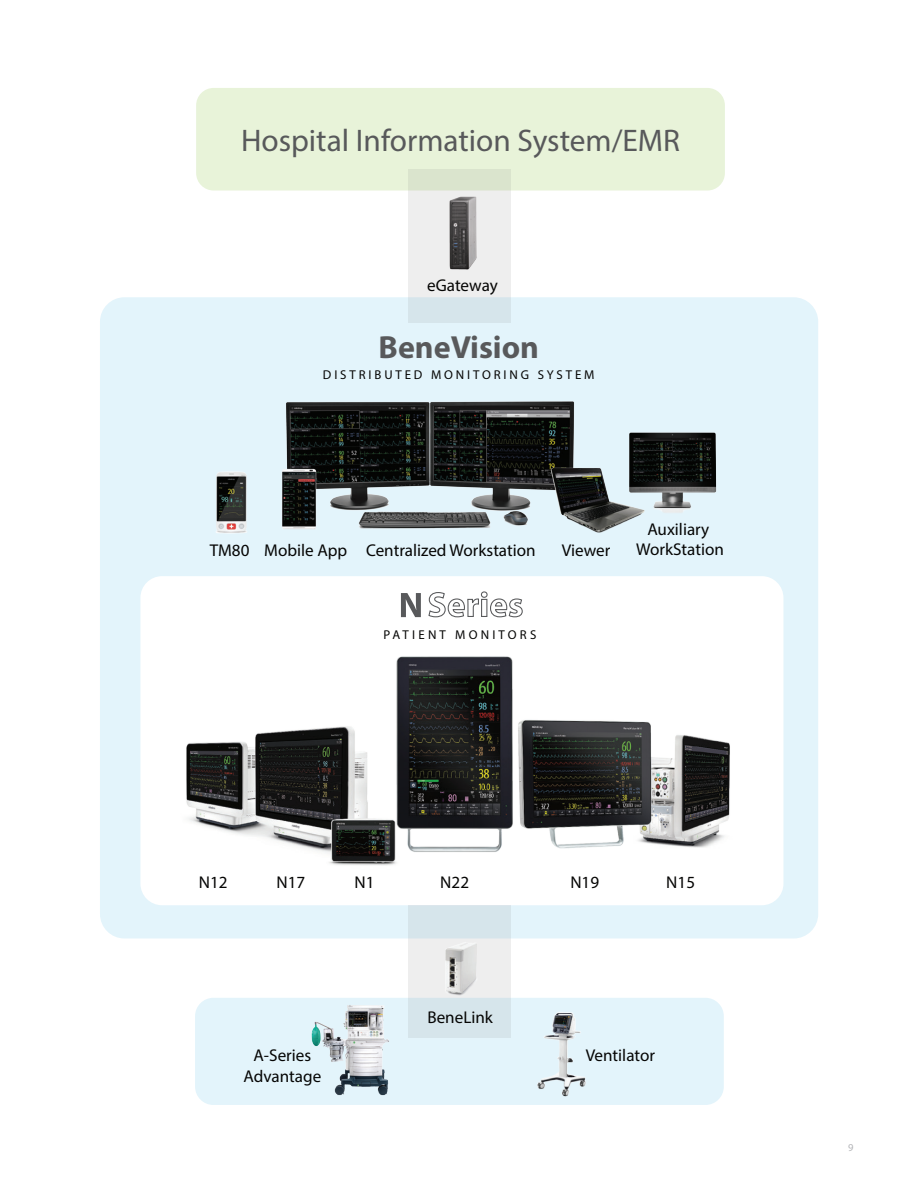
<style>
.page{position:relative;width:918px;height:1188px;background:#fff}
.page>*{position:absolute;margin:0;border:0;box-sizing:border-box;transform-origin:0 0}
.t1{font:700 32.1px "Myriad Pro";color:#58595b}
.t2{font:31.35px "Myriad Pro";color:#58595b}
.t3{font:17.1px/20.5px "Myriad Pro";color:#050504;text-align:center}
.t4{font:12.9px "Myriad Pro";letter-spacing:.225em;color:#050504}
.t5{font:12.9px "Myriad Pro";letter-spacing:.25em;color:#050504}
.t6{font:10.5px "Myriad Pro";color:#b4b5b8}
</style>
<div class="page">
<div style="left:100px;top:297px;width:718px;height:642px;background:#e3f4fb;border-radius:25px"></div>
<div style="left:140px;top:576px;width:643px;height:329px;background:#fff;border-radius:22px"></div>
<div style="left:196px;top:88px;width:529px;height:103px;background:#e8f3d9;border-radius:17px"></div>
<div style="left:195px;top:998px;width:529px;height:107px;background:#e3f4fb;border-radius:18px"></div>
<div style="left:409px;top:905px;width:102px;height:133px;background:linear-gradient(to bottom,#e3eaed,#dfe9ec)"></div>
<svg style="left:409px;top:169px;width:102px;height:154px;fill:#eee"></svg>
<img style="left:629px;top:432px;width:88px;height:81px">
<img style="left:186px;top:656px;width:544px;height:210px">
<img style="left:286px;top:401px;width:288px;height:128px">
<img style="left:282px;top:462px;width:39px;height:67px">
<img style="left:547px;top:458px;width:102px;height:75px">
<img style="left:216px;top:471px;width:31px;height:63px">
<img style="left:433px;top:940px;width:53px;height:58px">
<img style="left:447px;top:197px;width:33px;height:81px">
<img style="left:311px;top:1005px;width:78px;height:91px">
<img style="left:537px;top:1012px;width:49px;height:85px">
<svg style="left:428px;top:591px;width:95px;height:27px"></svg>
<svg style="left:401px;top:593px;width:20px;height:24px"></svg>
<h2 class="t2" style="left:241px;top:122px;width:440px">Hospital Information System/EMR</h2>
<p class="t3" style="left:427px;top:275px;width:72px">eGateway</p>
<h1 class="t1" style="left:378px;top:326px;width:162px">BeneVision</h1>
<p class="t4" style="left:323px;top:367px;width:273px">DISTRIBUTED MONITORING SYSTEM</p>
<p class="t3" style="left:210px;top:539px;width:41px">TM80</p>
<p class="t3" style="left:647px;top:519px;width:63px">Auxiliary</p>
<p class="t3" style="left:366px;top:539px;width:171px">Centralized Workstation</p>
<p class="t3" style="left:636px;top:539px;width:89px">WorkStation</p>
<p class="t3" style="left:264px;top:539px;width:85px">Mobile App</p>
<p class="t3" style="left:562px;top:539px;width:50px">Viewer</p>
<p class="t5" style="left:384px;top:627px;width:154px">PATIENT MONITORS</p>
<p class="t3" style="left:199px;top:872px;width:30px">N12</p>
<p class="t3" style="left:440px;top:872px;width:30px">N22</p>
<p class="t3" style="left:277px;top:872px;width:30px">N17</p>
<p class="t3" style="left:354px;top:872px;width:22px">N1</p>
<p class="t3" style="left:570px;top:872px;width:30px">N19</p>
<p class="t3" style="left:427px;top:1007px;width:67px">BeneLink</p>
<p class="t3" style="left:666px;top:872px;width:30px">N15</p>
<p class="t3" style="left:244px;top:1045px;width:79px">A-Series<br>Advantage</p>
<p class="t3" style="left:586px;top:1045px;width:71px">Ventilator</p>
<p class="t6" style="left:848px;top:1141px;width:7px">9</p>
</div>
